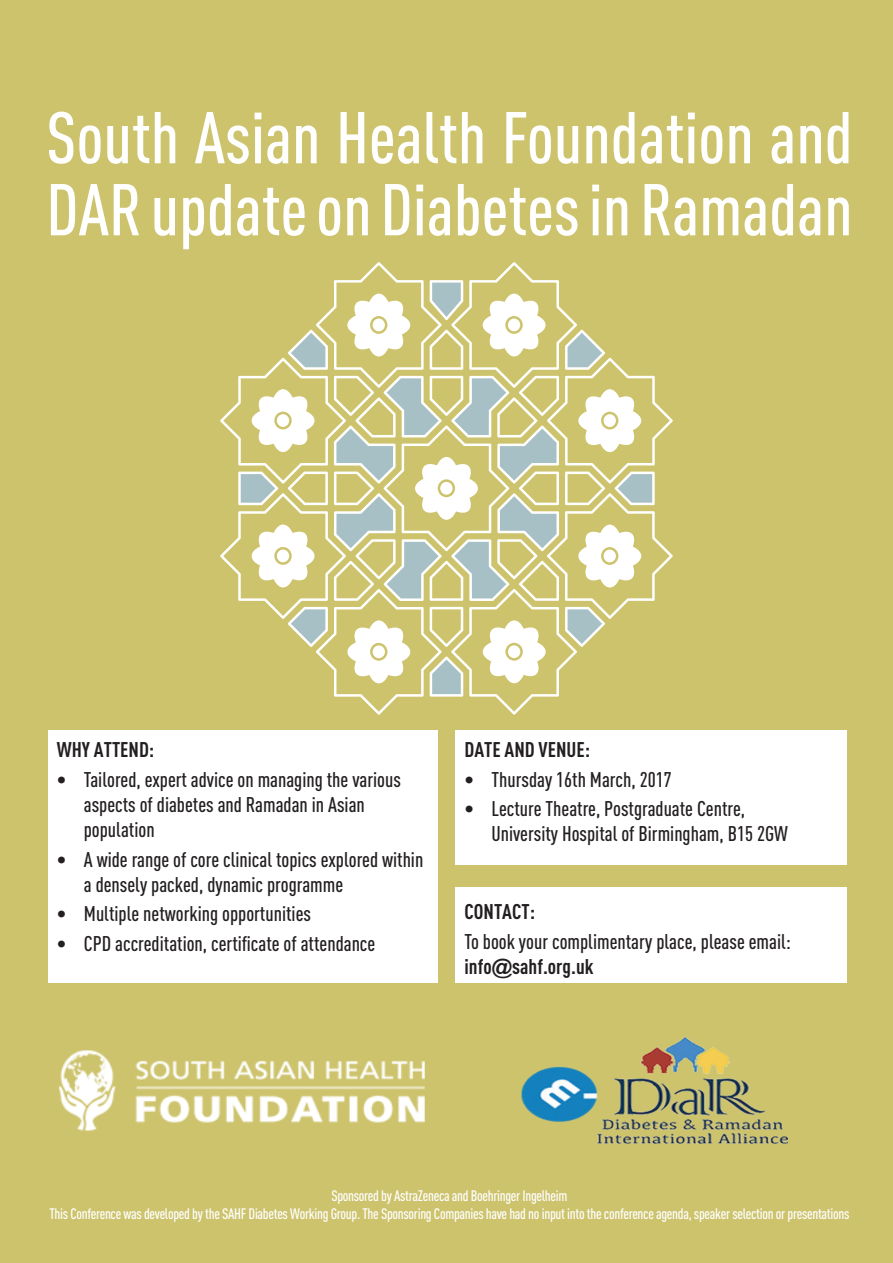
<style>
.page{position:relative;width:893px;height:1263px;background:#cdc36c}
.page>*{position:absolute;margin:0;border:0;box-sizing:border-box;transform-origin:0 0}
.t1{font:500 72px/72px "DIN Cond";color:#fff}
.t2{font:500 21px/25.2px "DIN Cond";color:#231f20}
.t3{font:700 21px "DIN Cond";color:#231f20}
.t4{font:500 15px/18px "DIN Cond";letter-spacing:-.02em;color:#fff;text-align:center}
.s1{font-weight:700}
.s2{font-family:"Arial Rounded MT Bold";font-weight:400}
</style>
<div class="page">
<svg style="left:220px;top:262px;width:453px;height:453px"></svg>
<div style="left:48px;top:730px;width:389px;height:252px;background:#fff"></div>
<div style="left:455px;top:730px;width:392px;height:134px;background:#fff"></div>
<div style="left:455px;top:888px;width:392px;height:95px;background:#fff"></div>
<img style="left:59px;top:1050px;width:366px;height:81px">
<img style="left:521px;top:1038px;width:266px;height:105px">
<h1 class="t1" style="left:46px;top:100px;width:808px">South Asian Health Foundation and<br>DAR update on Diabetes in Ramadan</h1>
<p class="t3" style="left:57px;top:737px;width:99px">WHY ATTEND:</p>
<p class="t2" style="left:84px;top:766px;width:319px;text-indent:-27px">• Tailored, expert advice on managing the various aspects of diabetes and Ramadan in Asian population</p>
<p class="t2" style="left:84px;top:846px;width:341px;text-indent:-27px">• A wide range of core clinical topics explored within a densely packed, dynamic programme</p>
<p class="t2" style="left:57px;top:901px;width:256px">• Multiple networking opportunities</p>
<p class="t2" style="left:57px;top:930px;width:320px">• CPD accreditation, certificate of attendance</p>
<p class="t3" style="left:464px;top:737px;width:127px">DATE AND VENUE:</p>
<p class="t2" style="left:464px;top:766px;width:209px">• Thursday 16th March, 2017</p>
<p class="t2" style="left:491px;top:796px;width:298px;text-indent:-27px">• Lecture Theatre, Postgraduate Centre,<br>University Hospital of Birmingham, B15 2GW</p>
<p class="t3" style="left:464px;top:899px;width:72px">CONTACT:</p>
<p class="t2" style="left:464px;top:928px;width:328px">To book your complimentary place, please email: <span class="s1">info</span><span class="s2">@</span><span class="s1">sahf.org.uk</span></p>
<p class="t4" style="left:49px;top:1186px;width:802px">Sponsored by AstraZeneca and Boehringer Ingelheim<br>This Conference was developed by the SAHF Diabetes Working Group. The Sponsoring Companies have had no input into the conference agenda, speaker selection or presentations</p>
</div>
